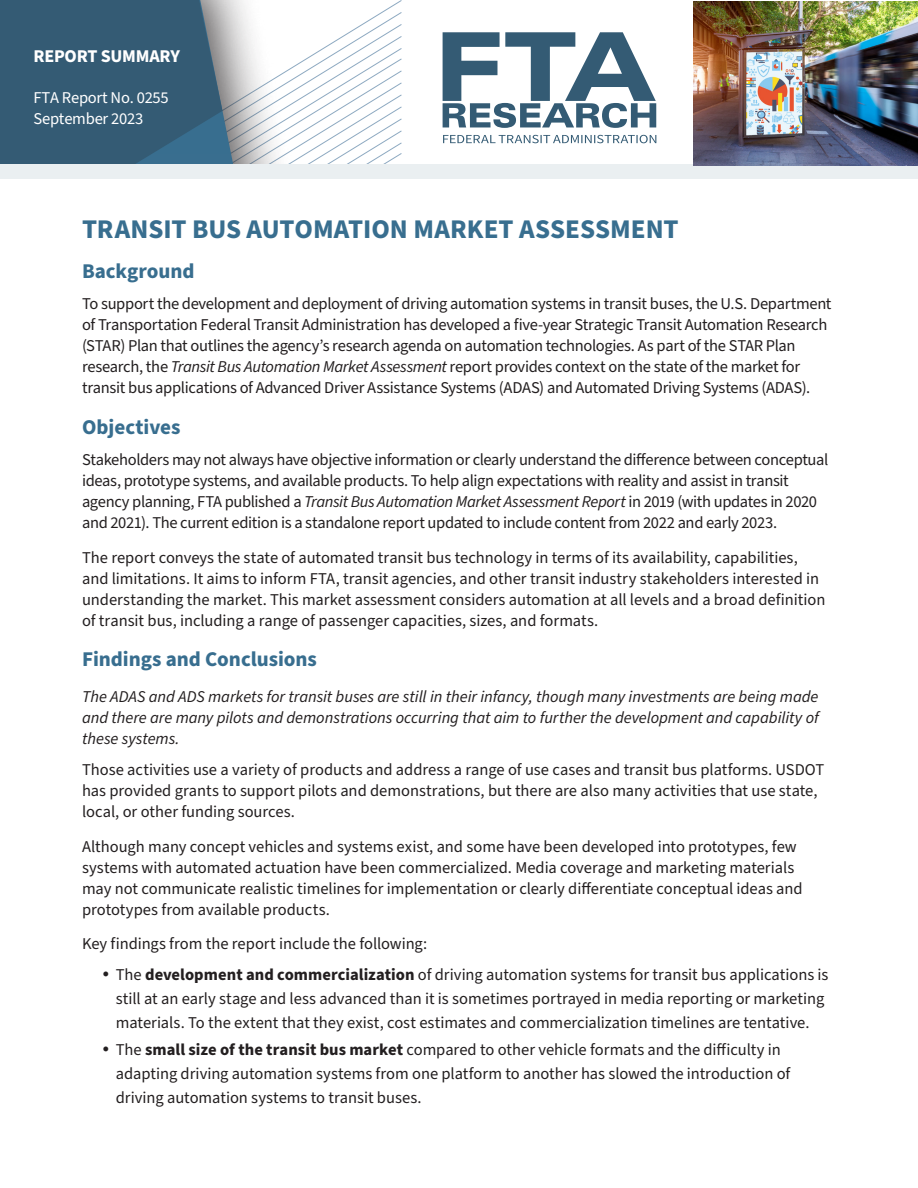
<style>
.page{position:relative;width:918px;height:1188px;background:#fff}
.page>*{position:absolute;margin:0;border:0;box-sizing:border-box;transform-origin:0 0}
.t1{font:700 27px "Source Sans Pro";color:#386e8f}
.t2{font:700 21px "Source Sans Pro";color:#386e8f}
.t3{font:700 18px "Source Sans Pro";letter-spacing:-.015em;color:#fff}
.Body_Text{font:16.5px/21px "Source Sans Pro";letter-spacing:-.01em;color:#231f20}
.bullets_-_Lvl_1{font:16.5px/24px "Source Sans Pro";color:#231f20}
.t4{font:italic 16.5px/21px "Source Sans Pro";letter-spacing:-.005em;color:#231f20;text-align:justify}
.t5{font:16.5px/21.3px "Source Sans Pro";letter-spacing:-.015em;color:#fff}
.s1{font-style:italic}
.s2{font-weight:700}
</style>
<div class="page">
<svg style="left:510px;top:32px;width:146px;height:96px"></svg>
<svg style="left:510px;top:135px;width:146px;height:8px"></svg>
<svg style="left:222px;top:0;width:229px;height:164px"></svg>
<svg style="left:0;top:0;width:222px;height:164px;background:#375e76"></svg>
<div style="left:0;top:164px;width:918px;height:15px;background:#eaeff1"></div>
<img style="left:694px;top:1px;width:224px;height:164px">
<p class="t3" style="left:34px;top:44px;width:148px">REPORT SUMMARY</p>
<p class="t5" style="left:34px;top:87px;width:137px">FTA Report No. 0255<br>September 2023</p>
<h1 class="t1" style="left:82px;top:211px;width:598px">TRANSIT BUS AUTOMATION MARKET ASSESSMENT</h1>
<h2 class="t2" style="left:82px;top:257px;width:114px">Background</h2>
<p class="Body_Text" style="left:82px;top:294px;width:751px">To support the development and deployment of driving automation systems in transit buses, the U.S. Department of Transportation Federal Transit Administration has developed a five-year Strategic Transit Automation Research (STAR) Plan that outlines the agency’s research agenda on automation technologies. As part of the STAR Plan research, the <span class="s1">Transit Bus Automation Market Assessment</span> report provides context on the state of the market for transit bus applications of Advanced Driver Assistance Systems (ADAS) and Automated Driving Systems (ADAS).</p>
<h2 class="t2" style="left:82px;top:413px;width:100px">Objectives</h2>
<p class="Body_Text" style="left:82px;top:450px;width:748px">Stakeholders may not always have objective information or clearly understand the difference between conceptual ideas, prototype systems, and available products. To help align expectations with reality and assist in transit agency planning, FTA published a <span class="s1">Transit Bus Automation Market Assessment Report</span> in 2019 (with updates in 2020 and 2021). The current edition is a standalone report updated to include content from 2022 and early 2023.</p>
<p class="Body_Text" style="left:82px;top:547px;width:745px">The report conveys the state of automated transit bus technology in terms of its availability, capabilities, and limitations. It aims to inform FTA, transit agencies, and other transit industry stakeholders interested in understanding the market. This market assessment considers automation at all levels and a broad definition of transit bus, including a range of passenger capacities, sizes, and formats.</p>
<h2 class="t2" style="left:82px;top:645px;width:236px">Findings and Conclusions</h2>
<h2 class="t4" style="left:82px;top:687px;width:738px">The ADAS and ADS markets for transit buses are still in their infancy, though many investments are being made and there are many pilots and demonstrations occurring that aim to further the development and capability of these systems.</h2>
<p class="Body_Text" style="left:82px;top:760px;width:744px">Those activities use a variety of products and address a range of use cases and transit bus platforms. USDOT has provided grants to support pilots and demonstrations, but there are also many activities that use state, local, or other funding sources.</p>
<p class="Body_Text" style="left:82px;top:836px;width:722px">Although many concept vehicles and systems exist, and some have been developed into prototypes, few systems with automated actuation have been commercialized. Media coverage and marketing materials may not communicate realistic timelines for implementation or clearly differentiate conceptual ideas and prototypes from available products.</p>
<p class="Body_Text" style="left:82px;top:934px;width:347px">Key findings from the report include the following:</p>
<p class="bullets_-_Lvl_1" style="left:116px;top:963px;width:714px">The <span class="s2">development and commercialization</span> of driving automation systems for transit bus applications is still at an early stage and less advanced than it is sometimes portrayed in media reporting or marketing materials. To the extent that they exist, cost estimates and commercialization timelines are tentative.</p>
<p class="bullets_-_Lvl_1" style="left:116px;top:1038px;width:676px">The <span class="s2">small size of the transit bus market</span> compared to other vehicle formats and the difficulty in adapting driving automation systems from one platform to another has slowed the introduction of driving automation systems to transit buses.</p>
</div>
